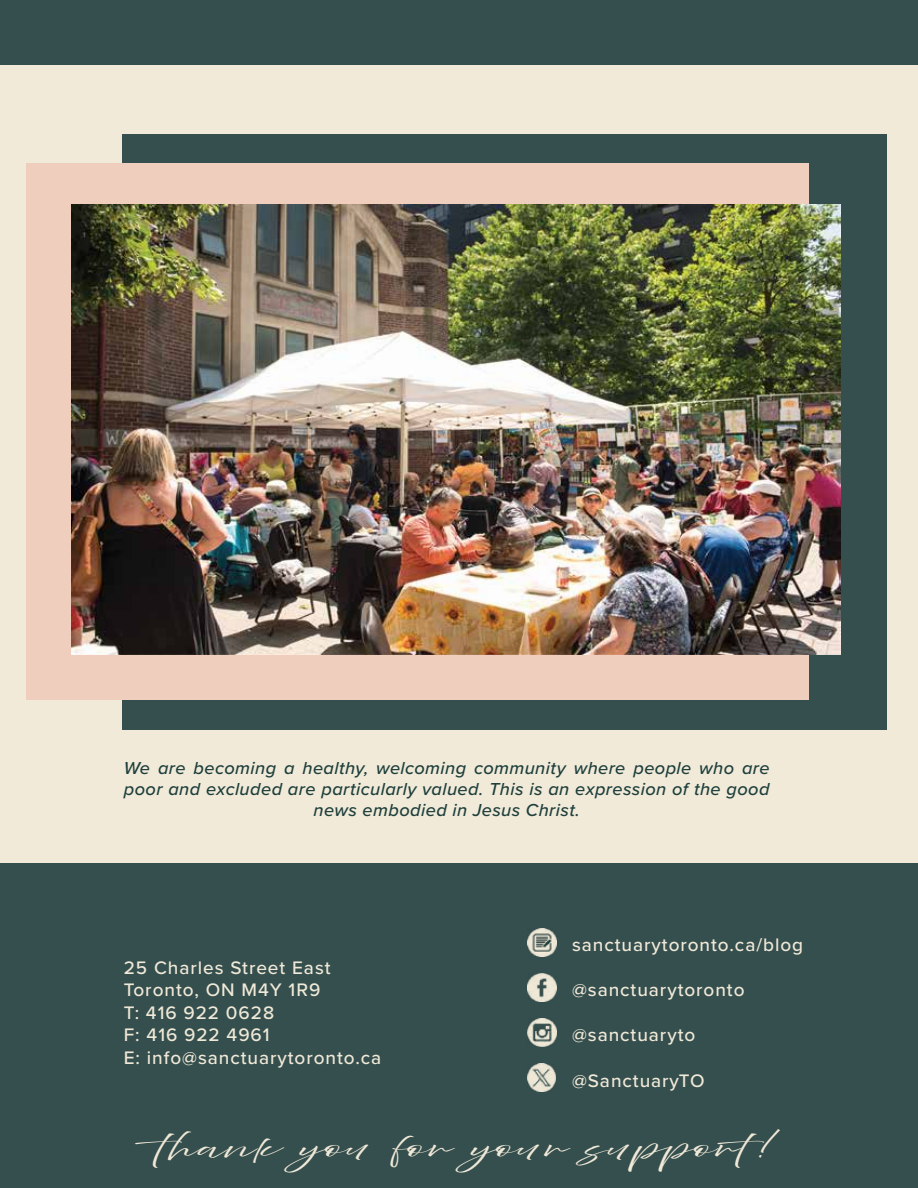
<style>
.page{position:relative;width:918px;height:1188px;background:#fff}
.page>*{position:absolute;margin:0;border:0;box-sizing:border-box;transform-origin:0 0}
.t1{font:21.45px "Abovethe Beyond Script";letter-spacing:.05em;color:#f0e9d8;scale:1.93 1}
.t2{font:500 18.75px/22.5px "Proxima Nova";letter-spacing:.05em;color:#f0e9d8}
.t3{font:italic 500 18px/21px "Proxima Nova";letter-spacing:.02em;color:#1e3f3c;text-align:center}
</style>
<div class="page">
<div style="left:0;top:65px;width:918px;height:798px;background:#f1ead9"></div>
<div style="left:0;top:863px;width:918px;height:325px;background:#354f4e"></div>
<img style="left:528px;top:1064px;width:28px;height:27px">
<img style="left:528px;top:1018px;width:28px;height:28px">
<img style="left:528px;top:974px;width:28px;height:28px">
<img style="left:528px;top:929px;width:28px;height:28px">
<div style="left:123px;top:134px;width:764px;height:596px;background:#354f4e"></div>
<div style="left:26px;top:164px;width:783px;height:536px;background:#efcebe"></div>
<img style="left:71px;top:205px;width:769px;height:450px">
<div style="left:0;top:0;width:918px;height:65px;background:#354f4e"></div>
<p class="t3" style="left:124px;top:757px;width:647px">We are becoming a healthy, welcoming community where people who are poor and excluded are particularly valued. This is an expression of the good news embodied in Jesus Christ.</p>
<p class="t2" style="left:124px;top:955px;width:259px">25 Charles Street East<br>Toronto, ON M4Y 1R9<br>T: 416 922 0628<br>F: 416 922 4961<br>E: info@sanctuarytoronto.ca</p>
<p class="t2" style="left:572px;top:933px;width:233px">sanctuarytoronto.ca/blog</p>
<p class="t2" style="left:572px;top:978px;width:174px">@sanctuarytoronto</p>
<p class="t2" style="left:572px;top:1023px;width:125px">@sanctuaryto</p>
<p class="t2" style="left:572px;top:1068px;width:134px">@SanctuaryTO</p>
<p class="t1" style="left:156px;top:1135px;width:328px">thank you for your support!</p>
</div>
